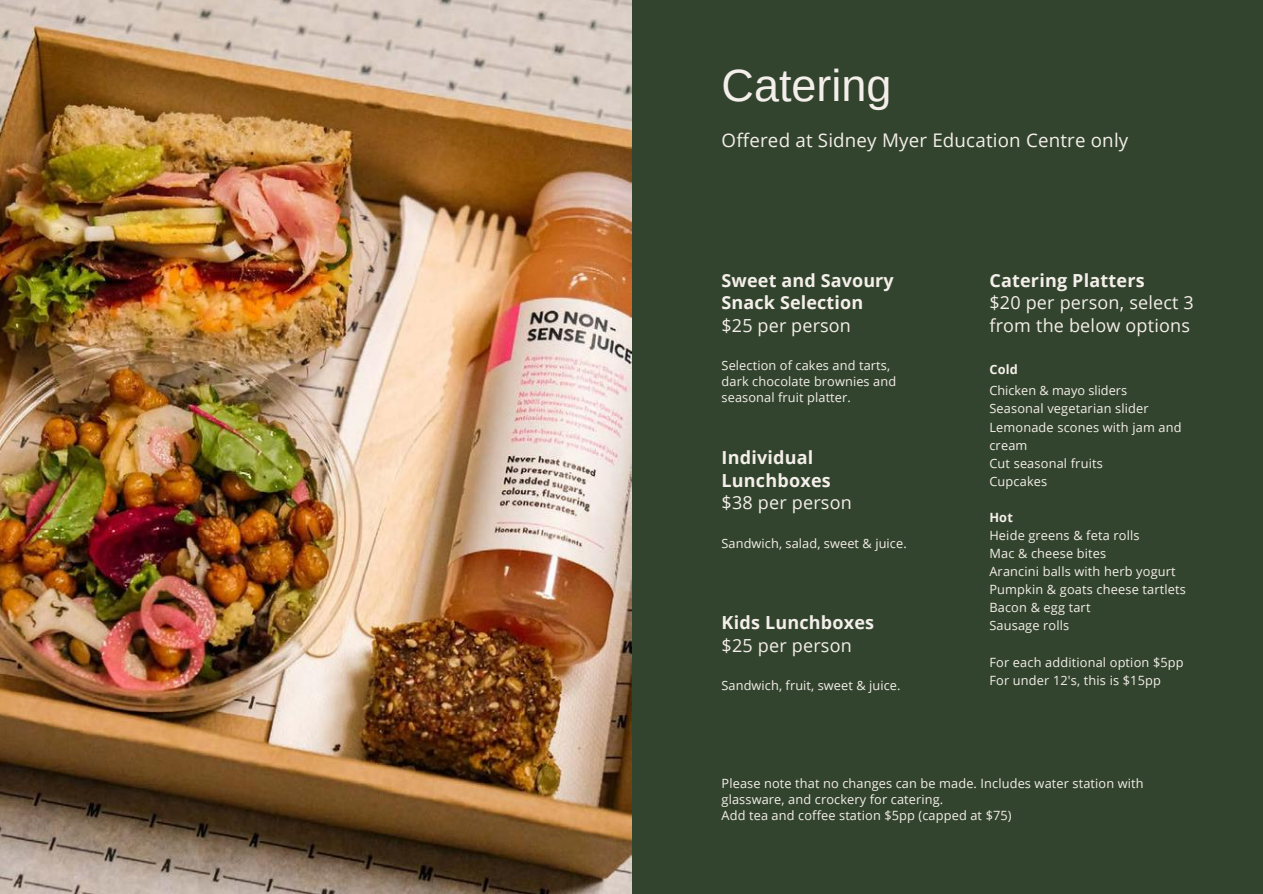
<style>
.page{position:relative;width:1263px;height:894px;background:#fff}
.page>*{position:absolute;margin:0;border:0;box-sizing:border-box;transform-origin:0 0}
.t1{font:45px "Arimo";color:#f4efea}
.t2{font:18.75px "Open Sans";letter-spacing:.01em;color:#f4efea}
.t3{font:700 18px/22.5px "Open Sans";letter-spacing:.01em;color:#f4efea}
.t4{font:18px/22.4px "Open Sans";letter-spacing:.01em;color:#f4efea}
.t5{font:12.75px/18px "Open Sans";letter-spacing:.01em;color:#f4efea}
.t6{font:700 12.75px "Open Sans";letter-spacing:.015em;color:#f4efea}
</style>
<div class="page">
<div style="left:0;top:0;width:1263px;height:893px;background:#33442e"></div>
<img style="left:0;top:0;width:631px;height:893px">
<h1 class="t1" style="left:722px;top:60px;width:172px">Catering</h1>
<h2 class="t2" style="left:722px;top:127px;width:408px">Offered at Sidney Myer Education Centre only</h2>
<h3 class="t3" style="left:722px;top:268px;width:174px">Sweet and Savoury<br>Snack Selection</h3>
<h3 class="t4" style="left:722px;top:313px;width:131px">$25 per person</h3>
<p class="t5" style="left:722px;top:357px;width:176px;line-height:15.8px">Selection of cakes and tarts, dark chocolate brownies and seasonal fruit platter.</p>
<h3 class="t3" style="left:722px;top:446px;width:111px">Individual<br>Lunchboxes</h3>
<h3 class="t4" style="left:722px;top:491px;width:132px">$38 per person</h3>
<p class="t5" style="left:722px;top:533px;width:187px">Sandwich, salad, sweet &amp; juice.</p>
<h3 class="t3" style="left:722px;top:610px;width:154px">Kids Lunchboxes</h3>
<h3 class="t4" style="left:722px;top:633px;width:132px">$25 per person</h3>
<p class="t5" style="left:722px;top:675px;width:180px">Sandwich, fruit, sweet &amp; juice.</p>
<h3 class="t3" style="left:989px;top:268px;width:157px">Catering Platters</h3>
<h3 class="t4" style="left:989px;top:291px;width:206px">$20 per person, select 3 from the below options</h3>
<p class="t6" style="left:989px;top:360px;width:30px">Cold</p>
<p class="t5" style="left:989px;top:381px;width:194px">Chicken &amp; mayo sliders<br>Seasonal vegetarian slider<br>Lemonade scones with jam and cream<br>Cut seasonal fruits<br>Cupcakes</p>
<p class="t6" style="left:989px;top:508px;width:25px">Hot</p>
<p class="t5" style="left:989px;top:526px;width:198px">Heide greens &amp; feta rolls<br>Mac &amp; cheese bites<br>Arancini balls with herb yogurt<br>Pumpkin &amp; goats cheese tartlets<br>Bacon &amp; egg tart<br>Sausage rolls</p>
<p class="t5" style="left:989px;top:652px;width:196px">For each additional option $5pp<br>For under 12's, this is $15pp</p>
<p class="t5" style="left:722px;top:775px;width:424px;line-height:15.9px">Please note that no changes can be made. Includes water station with glassware, and crockery for catering.<br>Add tea and coffee station $5pp (capped at $75)</p>
</div>
